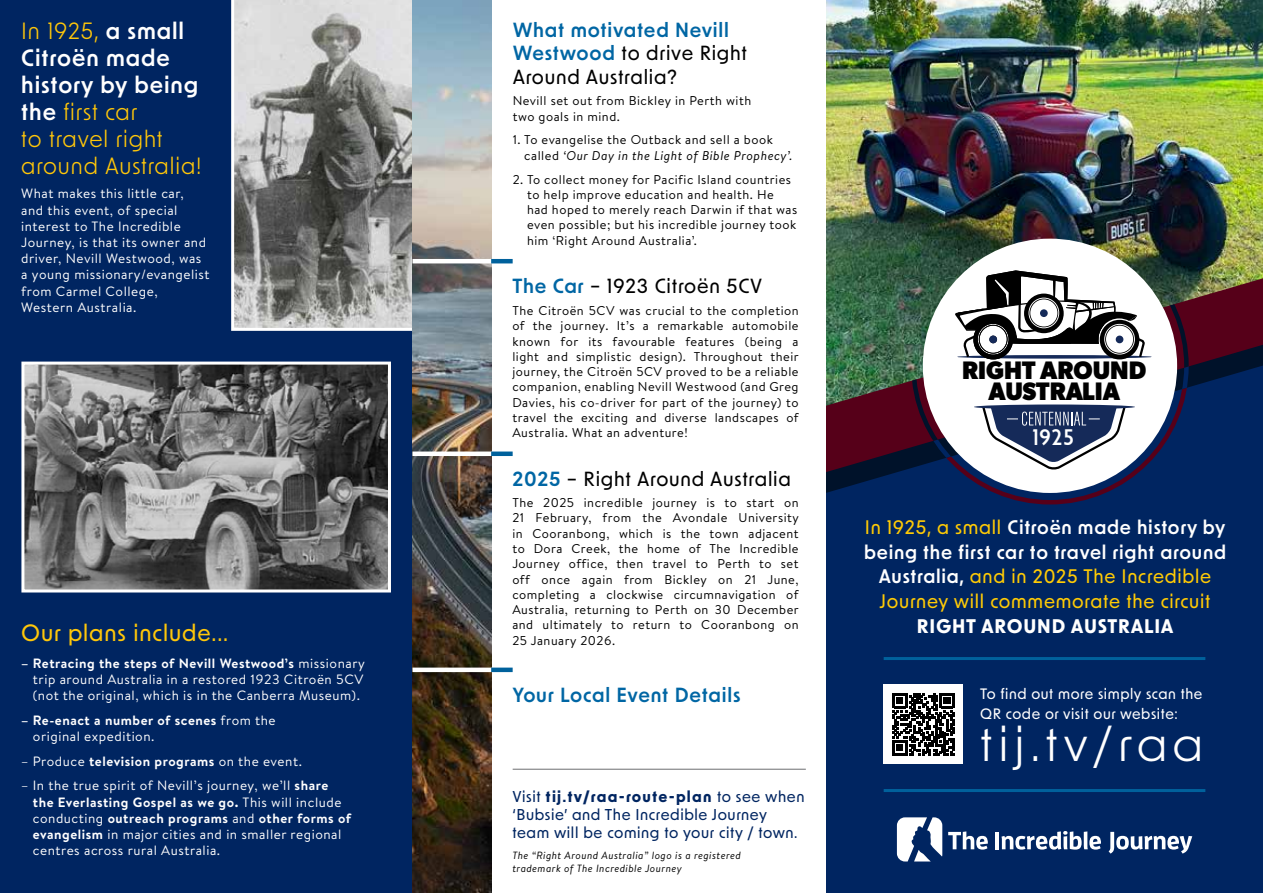
<style>
.page{position:relative;width:1263px;height:893px;background:#fff}
.page>*{position:absolute;margin:0;border:0;box-sizing:border-box;transform-origin:0 0}
.t1{font:45.9px "New Order";letter-spacing:.12em;color:#fff;scale:1.06 1}
.t2{font:700 25.35px/21px "Gibson";color:#000;text-align:center;scale:.96 1}
.t3{font:500 23.55px "Casablanca URW";color:#fff}
.t4{font:22.5px/27px "New Order";letter-spacing:.04em;color:#ffc709}
.t5{font:500 22.5px "New Order";letter-spacing:.04em;color:#ffc709}
.t6{font:500 19.5px/23.4px "New Order";letter-spacing:.04em;color:#000}
.t7{font:600 19.5px "New Order";letter-spacing:.04em;color:#0066a4}
.t8{font:500 18.75px/24.6px "New Order";letter-spacing:.04em;color:#ffcb05;text-align:center}
.t9{font:700 18.75px "New Order";letter-spacing:.04em;color:#fff}
.t10{font:500 15px/18px "New Order";letter-spacing:.04em;color:#002561}
.t11{font:500 14.4px/20.1px "New Order";letter-spacing:.04em;color:#fff}
.t12{font:13.5px/16.2px "Brandon Text";letter-spacing:.04em;color:#fff}
.t13{font:12.75px/15.3px "Brandon Text";letter-spacing:.04em;color:#000}
.t14{font:italic 10.5px/12.6px "Brandon Text";letter-spacing:.04em;color:#000}
.s1{font-weight:600;color:#fff}
.s2{font-weight:700}
.s3{font-weight:600;color:#0066a4}
.s4{font-style:italic}
</style>
<div class="page">
<img style="left:826px;top:0;width:437px;height:278px">
<div style="left:826px;top:548px;width:437px;height:345px;background:#002561"></div>
<div style="left:826px;top:528px;width:437px;height:20px;background:#002561"></div>
<svg style="left:826px;top:278px;width:437px;height:250px;background:#222c48"></svg>
<div style="left:923px;top:239px;width:254px;height:254px;background:#fff;border-radius:50%"></div>
<svg style="left:911px;top:270px;width:278px;height:234px"></svg>
<hr style="left:884px;top:657px;width:321px;height:3px;background:#00619c">
<hr style="left:884px;top:789px;width:321px;height:3px;background:#00619c">
<div style="left:0;top:0;width:412px;height:893px;background:#002561"></div>
<img style="left:25px;top:366px;width:362px;height:222px">
<div style="left:21px;top:362px;width:370px;height:230px;border:3px solid #fff"></div>
<svg style="left:231px;top:0;width:181px;height:331px;background:#999998"></svg>
<img style="left:412px;top:0;width:79px;height:893px">
<div style="left:884px;top:684px;width:79px;height:80px;background:#fff"></div>
<svg style="left:892px;top:693px;width:63px;height:62px"></svg>
<svg style="left:897px;top:817px;width:45px;height:44px"></svg>
<svg style="left:948px;top:831px;width:40px;height:19px"></svg>
<hr style="left:995px;top:832px;width:4px;height:17px;background:#fff">
<svg style="left:1001px;top:831px;width:100px;height:19px"></svg>
<svg style="left:1108px;top:832px;width:84px;height:21px"></svg>
<div style="left:412px;top:451px;width:101px;height:5px;background:#fff"></div>
<div style="left:491px;top:451px;width:22px;height:5px;background:#00619c"></div>
<hr style="left:412px;top:259px;width:101px;height:4px;background:#fff">
<hr style="left:491px;top:259px;width:22px;height:4px;background:#00619c">
<hr style="left:412px;top:668px;width:101px;height:4px;background:#fff">
<hr style="left:491px;top:668px;width:22px;height:4px;background:#00619c">
<hr style="left:513px;top:769px;width:293px;height:1px;background:#6d6e71">
<h3 class="t4" style="left:21px;top:17px;width:182px">In 1925, <span class="s1">a small<br>Citroën made history by being the</span> first car<br>to travel right around Australia!</h3>
<p class="t12" style="left:21px;top:185px;width:190px">What makes this little car,<br>and this event, of special interest to The Incredible<br>Journey, is that its owner and driver, Nevill Westwood, was a young missionary/evangelist from Carmel College,<br>Western Australia.</p>
<h3 class="t5" style="left:21px;top:618px;width:208px">Our plans include...</h3>
<p class="t12" style="left:33px;top:654px;width:333px;text-align:justify;text-indent:-12px"><span class="s2">– Retracing the steps of Nevill Westwood’s</span> missionary trip around Australia in a restored 1923 Citroën 5CV (not the original, which is in the Canberra Museum).</p>
<p class="t12" style="left:33px;top:712px;width:244px;text-indent:-12px"><span class="s2">– Re-enact a number of scenes</span> from the original expedition.</p>
<p class="t12" style="left:21px;top:752px;width:282px">– Produce <span class="s2">television programs</span> on the event.</p>
<p class="t12" style="left:33px;top:777px;width:320px;text-indent:-12px">– In the true spirit of Nevill’s journey, we’ll <span class="s2">share the Everlasting Gospel as we go.</span> This will include conducting <span class="s2">outreach programs</span> and <span class="s2">other forms of evangelism</span> in major cities and in smaller regional centres across rural Australia.</p>
<h3 class="t6" style="left:513px;top:17px;width:236px"><span class="s3">What motivated Nevill<br>Westwood</span> to drive Right<br>Around Australia?</h3>
<p class="t13" style="left:513px;top:93px;width:240px">Nevill set out from Bickley in Perth with two goals in mind.</p>
<p class="t13" style="left:524px;top:132px;width:270px;text-indent:-12px">1. To evangelise the Outback and sell a book called <span class="s4">‘Our Day in the Light of Bible Prophecy’.</span></p>
<p class="t13" style="left:527px;top:171px;width:272px;text-indent:-14px">2. To collect money for Pacific Island countries to help improve education and health. He had hoped to merely reach Darwin if that was even possible; but his incredible journey took him ‘Right Around Australia’.</p>
<h3 class="t6" style="left:512px;top:274px;width:251px"><span class="s3">The Car</span> – 1923 Citroën 5CV</h3>
<p class="t13" style="left:512px;top:302px;width:288px;text-align:justify">The Citroën 5CV was crucial to the completion of the journey. It’s a remarkable automobile known for its favourable features (being a light and simplistic design). Throughout their journey, the Citroën 5CV proved to be a reliable companion, enabling Nevill Westwood (and Greg Davies, his co-driver for part of the journey) to travel the exciting and diverse landscapes of Australia. What an adventure!</p>
<h3 class="t6" style="left:512px;top:466px;width:280px"><span class="s3">2025</span> – Right Around Australia</h3>
<p class="t13" style="left:512px;top:495px;width:288px;text-align:justify">The 2025 incredible journey is to start on 21 February, from the Avondale University in Cooranbong, which is the town adjacent to Dora Creek, the home of The Incredible Journey office, then travel to Perth to set off once again from Bickley on 21 June, completing a clockwise circumnavigation of Australia, returning to Perth on 30 December and ultimately to return to Cooranbong on 25 January 2026.</p>
<h3 class="t7" style="left:512px;top:682px;width:230px">Your Local Event Details</h3>
<p class="t10" style="left:512px;top:786px;width:294px">Visit <span class="s2">tij.tv/raa-route-plan</span> to see when ‘Bubsie’ and The Incredible Journey team will be coming to your city / town.</p>
<p class="t14" style="left:512px;top:849px;width:230px">The “Right Around Australia” logo is a registered trademark of The Incredible Journey</p>
<h2 class="t2" style="left:962px;top:359px;width:193px">RIGHT AROUND<br>AUSTRALIA</h2>
<h3 class="t3" style="left:1030px;top:424px;width:46px">1925</h3>
<h3 class="t8" style="left:864px;top:514px;width:364px">In 1925, a small <span class="s1">Citroën made history by being the first car to travel right around Australia,</span> and in 2025 The Incredible Journey will commemorate the circuit</h3>
<h3 class="t9" style="left:917px;top:614px;width:258px">RIGHT AROUND AUSTRALIA</h3>
<p class="t11" style="left:980px;top:683px;width:224px">To find out more simply scan the<br>QR code or visit our website:</p>
<h1 class="t1" style="left:980px;top:714px;width:212px">tij.tv/raa</h1>
</div>
